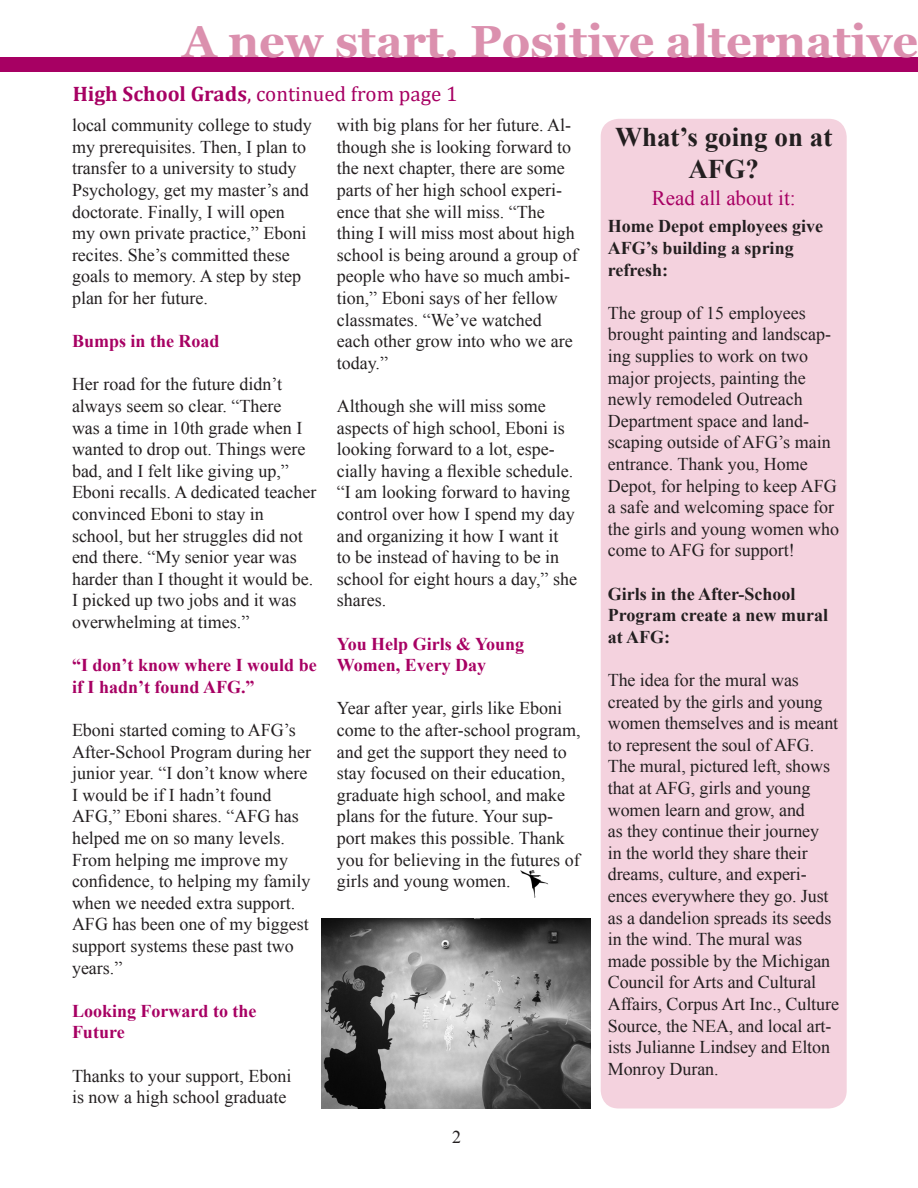
<style>
.page{position:relative;width:918px;height:1188px;background:#fff}
.page>*{position:absolute;margin:0;border:0;box-sizing:border-box;transform-origin:0 0}
.t1{font:700 45px "Georgia";color:#db90ae}
.t2{font:700 27px/32.4px "Times New Roman";color:#231f20;text-align:center}
.t3{font:21px "Cambria";color:#a70063}
.t4{font:21px "Times New Roman";color:#a70063}
.t5{font:18px/21.6px "Times New Roman";color:#231f20}
.t6{font:700 18px/21.6px "Times New Roman";color:#a70063}
.t7{font:700 18px/21.6px "Times New Roman";color:#231f20}
.s1{font-weight:700}
</style>
<div class="page">
<img style="left:322px;top:919px;width:269px;height:189px">
<div style="left:0;top:57px;width:918px;height:15px;background:#a70063"></div>
<img style="left:520px;top:870px;width:28px;height:27px">
<div style="left:601px;top:119px;width:246px;height:989px;background:#f4d2de;border-radius:18px"></div>
<p class="t1" style="left:182px;top:12px;width:737px">A new start. Positive alternative</p>
<p class="t3" style="left:73px;top:81px;width:386px"><span class="s1">High School Grads</span>, continued from page 1</p>
<p class="t5" style="left:72px;top:114px;width:241px">local community college to study my prerequisites. Then, I plan to transfer to a university to study<br>Psychology, get my master’s and doctorate. Finally, I will open my own private practice,” Eboni recites. She’s committed these goals to memory. A step by step plan for her future.</p>
<p class="t6" style="left:72px;top:330px;width:149px">Bumps in the Road</p>
<p class="t5" style="left:72px;top:373px;width:246px">Her road for the future didn’t always seem so clear. “There<br>was a time in 10th grade when I wanted to drop out. Things were bad, and I felt like giving up,”<br>Eboni recalls. A dedicated teacher convinced Eboni to stay in school, but her struggles did not end there. “My senior year was harder than I thought it would be.<br>I picked up two jobs and it was overwhelming at times.”</p>
<p class="t6" style="left:72px;top:654px;width:246px">“I don’t know where I would be if I hadn’t found AFG.”</p>
<p class="t5" style="left:72px;top:719px;width:241px">Eboni started coming to AFG’s<br>After-School Program during her junior year. “I don’t know where<br>I would be if I hadn’t found<br>AFG,” Eboni shares. “AFG has helped me on so many levels.<br>From helping me improve my confidence, to helping my family when we needed extra support.<br>AFG has been one of my biggest support systems these past two years.”</p>
<p class="t6" style="left:72px;top:1000px;width:186px">Looking Forward to the<br>Future</p>
<p class="t5" style="left:72px;top:1065px;width:221px">Thanks to your support, Eboni is now a high school graduate</p>
<p class="t5" style="left:337px;top:114px;width:242px">with big plans for her future. Al&shy;though she is looking forward to the next chapter, there are some parts of her high school experi&shy;ence that she will miss. “The thing I will miss most about high school is being around a group of people who have so much ambi&shy;tion,” Eboni says of her fellow classmates. “We’ve watched each other grow into who we are today.”</p>
<p class="t5" style="left:337px;top:395px;width:242px">Although she will miss some aspects of high school, Eboni is looking forward to a lot, espe&shy;cially having a flexible schedule. “I am looking forward to having control over how I spend my day and organizing it how I want it<br>to be instead of having to be in school for eight hours a day,” she shares.</p>
<p class="t6" style="left:337px;top:632px;width:189px">You Help Girls &amp; Young</p>
<p class="t6" style="left:337px;top:654px;width:151px">Women, Every Day</p>
<p class="t5" style="left:337px;top:697px;width:246px">Year after year, girls like Eboni come to the after-school program, and get the support they need to stay focused on their education, graduate high school, and make plans for the future. Your sup&shy;port makes this possible. Thank you for believing in the futures of girls and young women.</p>
<p class="t5" style="left:452px;top:1126px;width:10px">2</p>
<p class="t2" style="left:615px;top:120px;width:219px">What’s going on at<br>AFG?</p>
<p class="t4" style="left:652px;top:184px;width:146px">Read all about it:</p>
<p class="t7" style="left:608px;top:215px;width:217px">Home Depot employees give<br>AFG’s building a spring</p>
<p class="t7" style="left:608px;top:258px;width:62px">refresh:</p>
<p class="t5" style="left:608px;top:302px;width:233px">The group of 15 employees brought painting and landscap&shy;ing supplies to work on two major projects, painting the newly remodeled Outreach<br>Department space and land&shy;scaping outside of AFG’s main entrance. Thank you, Home<br>Depot, for helping to keep AFG a safe and welcoming space for the girls and young women who come to AFG for support!</p>
<p class="t7" style="left:608px;top:582px;width:222px">Girls in the After-School<br>Program create a new mural at AFG:</p>
<p class="t5" style="left:608px;top:669px;width:233px">The idea for the mural was created by the girls and young women themselves and is meant to represent the soul of AFG.<br>The mural, pictured left, shows that at AFG, girls and young women learn and grow, and<br>as they continue their journey<br>in the world they share their dreams, culture, and experi&shy;ences everywhere they go. Just as a dandelion spreads its seeds in the wind. The mural was made possible by the Michigan<br>Council for Arts and Cultural<br>Affairs, Corpus Art Inc., Culture<br>Source, the NEA, and local art&shy;ists Julianne Lindsey and Elton<br>Monroy Duran.</p>
</div>
